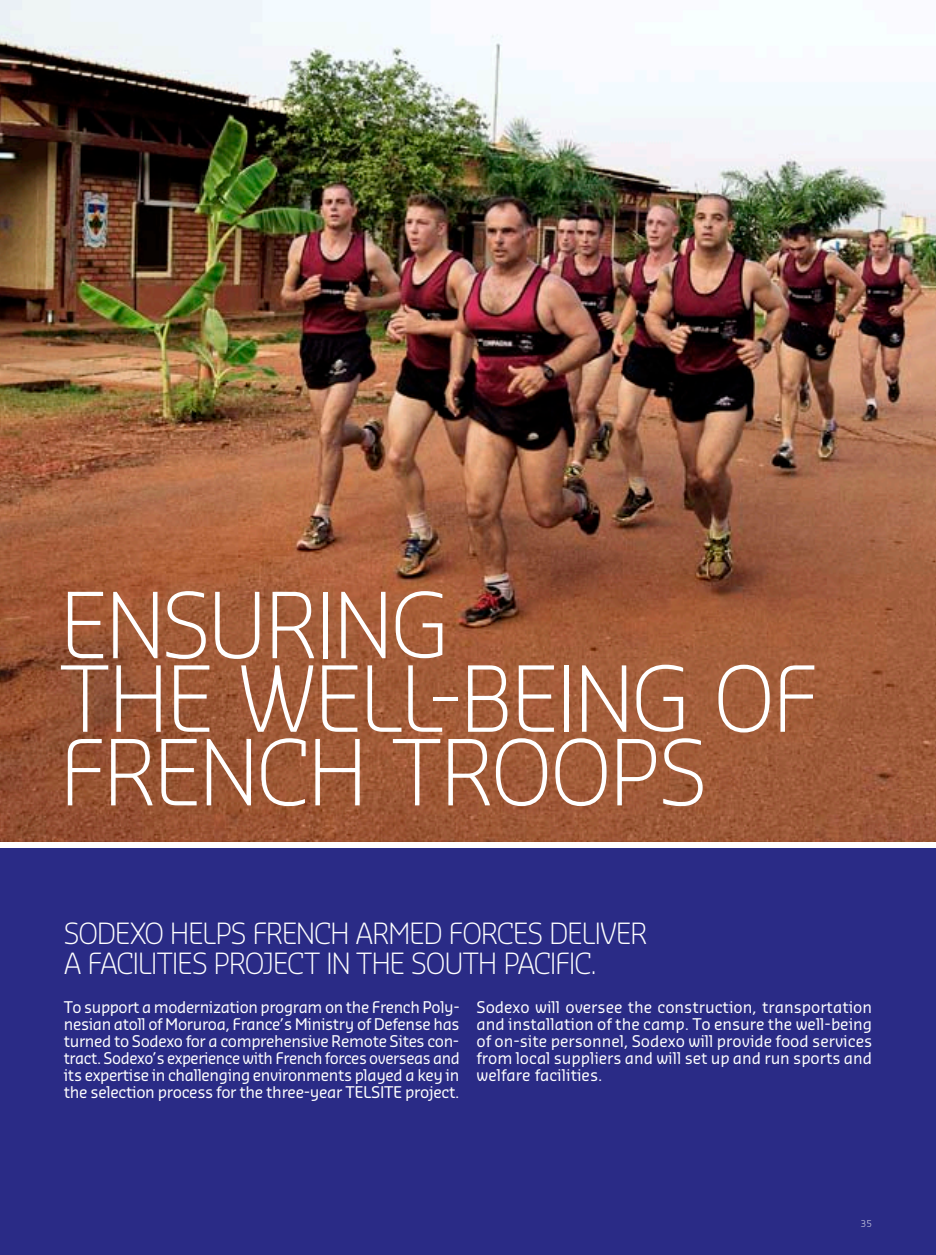
<style>
.page{position:relative;width:936px;height:1255px;background:#fff}
.page>*{position:absolute;margin:0;border:0;box-sizing:border-box;transform-origin:0 0}
.t1{font:300 88.5px/73.5px "Sansa Pro";letter-spacing:-.035em;color:#fff}
.t2{font:300 28.5px/30px "Sansa Pro";letter-spacing:-.05em;color:#fff}
.t3{font:15.75px/17px "Sansa Pro";letter-spacing:-.02em;color:#fff;text-align:justify}
.t4{font:300 9px "Sansa Pro";color:#fff}
</style>
<div class="page">
<img style="left:0;top:0;width:935px;height:841px">
<div style="left:0;top:848px;width:935px;height:406px;background:#2a2b86"></div>
<h1 class="t1" style="left:59px;top:585px;width:703px">ENSU RING<br>THE WELL-BEING OF<br>FRENCH TROOP</h1>
<h1 class="t1" style="left:658px;top:732px;width:50px">S</h1>
<h2 class="t2" style="left:64px;top:917px;width:585px">SODEXO HELPS FRENCH ARM ED FORCES DELIVER<br>A FACILITIES PROJ ECT IN THE SOUTH PACIFIC.</h2>
<p class="t3" style="left:64px;top:997px;width:397px">To support a modernization program on the French Poly&shy;nesian atoll of Moruroa, France’s Ministry of Defense has turned to Sodexo for a comprehensive Remote Sites con&shy;tract. Sodexo’s experience with French forces overseas and its expertise in challenging environments played a key in the selection process for the three-year TELSITE</p>
<p class="t3" style="left:476px;top:997px;width:397px">Sodexo will oversee the construction, transportation and installation of the camp. To ensure the well-being of on-site personnel, Sodexo will provide food services from local suppliers and will set up and run sports and welfare facilities.</p>
<p class="t3" style="left:405px;top:1082px;width:56px">project.</p>
<p class="t4" style="left:860px;top:1217px;width:13px">35</p>
</div>
